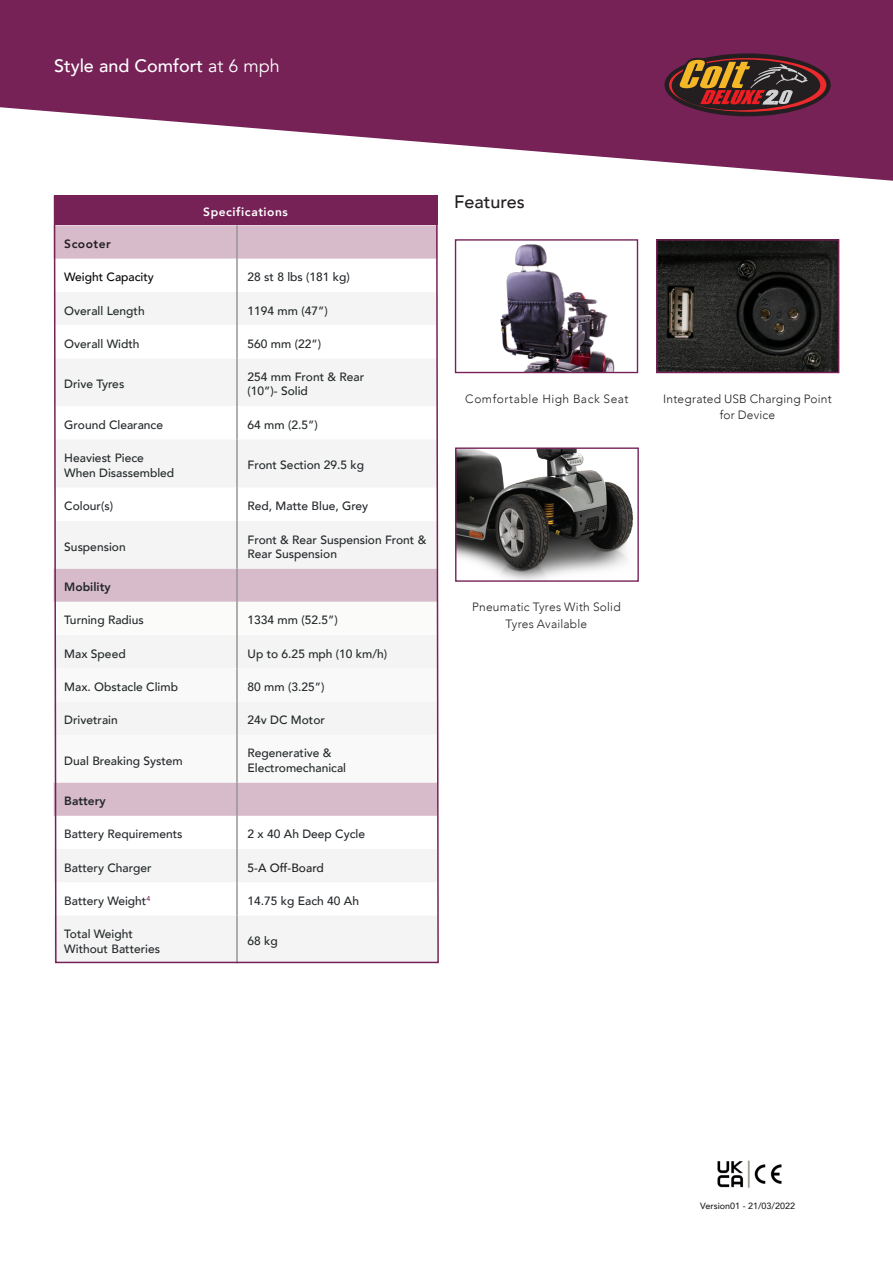
<style>
.page{position:relative;width:893px;height:1263px;background:#fff}
.page>*{position:absolute;margin:0;border:0;box-sizing:border-box;transform-origin:0 0}
.t1{font:500 18px "Avenir";color:#fff}
.t2{font:500 18px "Avenir";color:#231f20}
.t3{font:500 12px/14.4px "Avenir";color:#222729}
.t4{font:300 12px/16.5px "Avenir";letter-spacing:.02em;color:#231f20;text-align:center}
.t5{font:300 12px "Avenir";letter-spacing:.045em;color:#231f20}
.t6{font:800 12px "Avenir";color:#222729}
.t7{font:800 12px "Avenir";letter-spacing:.045em;color:#fff}
.t8{font:500 12px "Avenir";color:#040503}
.t9{font:500 12px "Avenir";color:#231f20}
.t10{font:800 12px "Avenir";letter-spacing:.04em;color:#231f20}
.t11{font:500 9px "Avenir";color:#231f20}
.s1{font-weight:400}
</style>
<div class="page">
<svg style="left:0;top:0;width:893px;height:181px;fill:#762257"></svg>
<div style="left:664px;top:53px;width:167px;height:63px;background:#231f20;border-radius:50%"></div>
<svg style="left:669px;top:58px;width:157px;height:54px"></svg>
<img style="left:717px;top:1160px;width:65px;height:28px">
<img style="left:500px;top:244px;width:115px;height:127px">
<div style="left:455px;top:239px;width:183px;height:134px;border:1px solid #762257"></div>
<img style="left:658px;top:241px;width:179px;height:130px">
<div style="left:656px;top:239px;width:183px;height:134px;border:1px solid #762257"></div>
<img style="left:457px;top:449px;width:177px;height:131px">
<div style="left:455px;top:447px;width:184px;height:135px;border:1px solid #762257"></div>
<svg style="left:53px;top:195px;width:386px;height:769px"></svg>
<h1 class="t1" style="left:54px;top:50px;width:227px">Style and Comfort <span class="s1">at 6 mph</span></h1>
<p class="t7" style="left:203px;top:203px;width:86px">Specifications</p>
<p class="t10" style="left:64px;top:234px;width:48px">Scooter</p>
<p class="t8" style="left:64px;top:267px;width:91px">Weight Capacity</p>
<p class="t3" style="left:248px;top:269px;width:104px">28 st 8 lbs (181 kg)</p>
<p class="t3" style="left:64px;top:302px;width:82px">Overall Length</p>
<p class="t3" style="left:248px;top:302px;width:82px">1194 mm (47”)</p>
<p class="t3" style="left:64px;top:336px;width:77px">Overall Width</p>
<p class="t3" style="left:248px;top:336px;width:75px">560 mm (22”)</p>
<p class="t3" style="left:64px;top:376px;width:61px">Drive Tyres</p>
<p class="t3" style="left:248px;top:369px;width:118px">254 mm Front &amp; Rear (10”)- Solid</p>
<p class="t3" style="left:64px;top:417px;width:100px">Ground Clearance</p>
<p class="t3" style="left:248px;top:417px;width:72px">64 mm (2.5”)</p>
<p class="t3" style="left:64px;top:450px;width:111px;line-height:15px">Heaviest Piece<br>When Disassembled</p>
<p class="t3" style="left:248px;top:457px;width:118px">Front Section 29.5 kg</p>
<p class="t3" style="left:64px;top:498px;width:50px">Colour(s)</p>
<p class="t3" style="left:248px;top:498px;width:122px">Red, Matte Blue, Grey</p>
<p class="t3" style="left:64px;top:539px;width:63px">Suspension</p>
<p class="t3" style="left:248px;top:531px;width:180px">Front &amp; Rear Suspension Front &amp;<br>Rear Suspension</p>
<p class="t6" style="left:64px;top:578px;width:48px">Mobility</p>
<p class="t3" style="left:64px;top:612px;width:81px">Turning Radius</p>
<p class="t3" style="left:248px;top:612px;width:92px">1334 mm (52.5”)</p>
<p class="t3" style="left:64px;top:646px;width:63px">Max Speed</p>
<p class="t3" style="left:248px;top:646px;width:141px">Up to 6.25 mph (10 km/h)</p>
<p class="t3" style="left:64px;top:679px;width:115px">Max. Obstacle Climb</p>
<p class="t3" style="left:248px;top:679px;width:78px">80 mm (3.25”)</p>
<p class="t3" style="left:64px;top:712px;width:55px">Drivetrain</p>
<p class="t3" style="left:248px;top:712px;width:79px">24v DC Motor</p>
<p class="t3" style="left:64px;top:753px;width:120px">Dual Breaking System</p>
<p class="t3" style="left:248px;top:745px;width:100px">Regenerative &amp;<br>Electromechanical</p>
<p class="t6" style="left:64px;top:792px;width:43px">Battery</p>
<p class="t3" style="left:64px;top:826px;width:120px">Battery Requirements</p>
<p class="t3" style="left:248px;top:826px;width:119px">2 x 40 Ah Deep Cycle</p>
<p class="t3" style="left:64px;top:860px;width:89px">Battery Charger</p>
<p class="t9" style="left:248px;top:857px;width:78px">5-A Off-Board</p>
<p class="t3" style="left:64px;top:893px;width:87px">Battery Weight<sup>4</sup></p>
<p class="t3" style="left:248px;top:893px;width:113px">14.75 kg Each 40 Ah</p>
<p class="t3" style="left:64px;top:926px;width:70px">Total Weight</p>
<p class="t3" style="left:64px;top:940px;width:97px">Without Batteries</p>
<p class="t3" style="left:248px;top:933px;width:32px">68 kg</p>
<p class="t2" style="left:454px;top:186px;width:72px">Features</p>
<p class="t5" style="left:465px;top:391px;width:165px">Comfortable High Back Seat</p>
<p class="t4" style="left:663px;top:391px;width:170px">Integrated USB Charging Point for Device</p>
<p class="t4" style="left:472px;top:599px;width:150px">Pneumatic Tyres With Solid<br>Tyres Available</p>
<p class="t11" style="left:700px;top:1198px;width:96px">Version01 - 21/03/2022</p>
</div>
